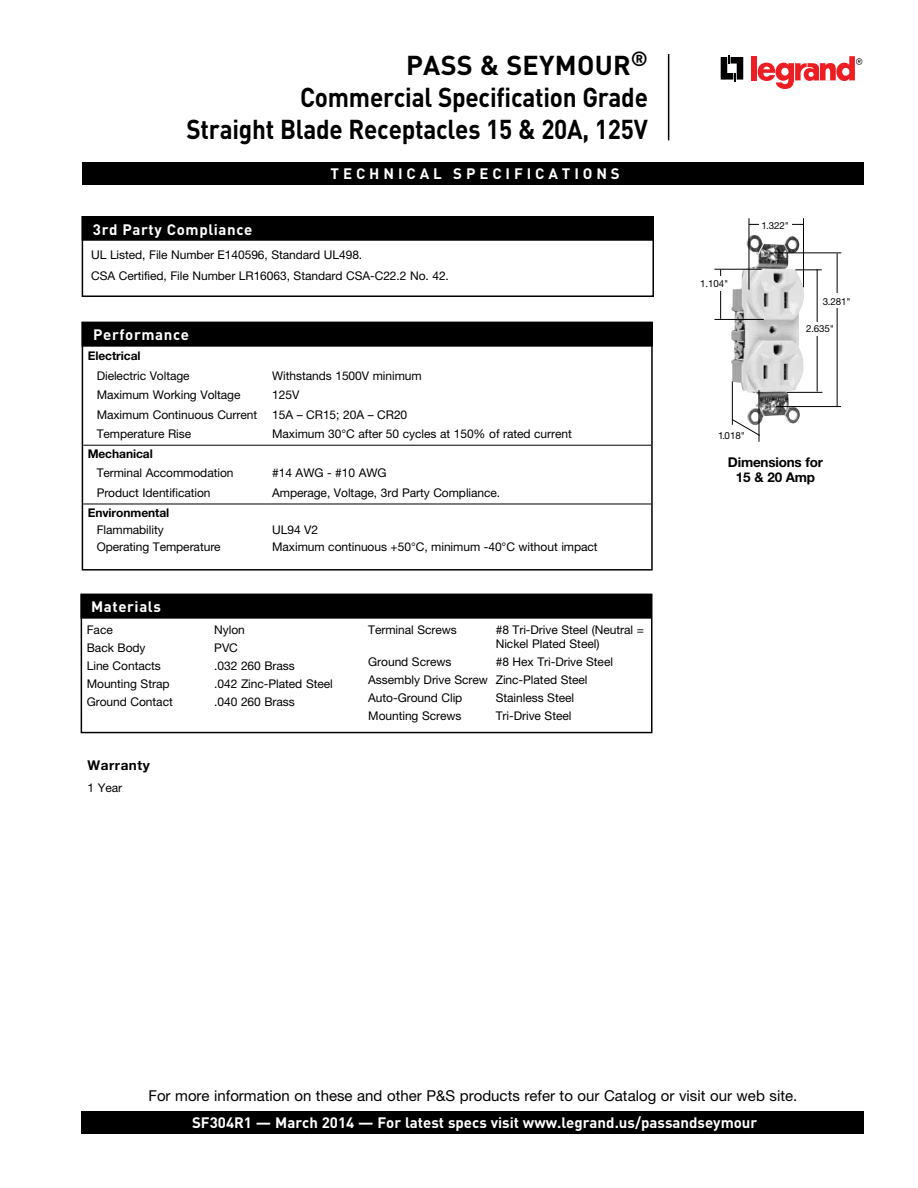
<style>
.page{position:relative;width:918px;height:1188px;background:#fff}
.page>*{position:absolute;margin:0;border:0;box-sizing:border-box;transform-origin:0 0}
.t1{font:700 27px/32.4px "DIN Pro";letter-spacing:-.01em;color:#000;text-align:right}
.t2{font:15px "Helvetica Neue";color:#000}
.t3{font:700 15px "DIN Pro";color:#fff}
.t4{font:700 15px "DIN Pro";letter-spacing:.04em;color:#fff}
.t5{font:700 15px "DIN Pro";letter-spacing:.26em;color:#fff}
.t6{font:700 13.5px/15px "Helvetica Neue";letter-spacing:-.015em;color:#000;text-align:center}
.t7{font:700 13.5px "Helvetica Neue";letter-spacing:.04em;color:#000}
.t8{font:12px/18px "Helvetica Neue";letter-spacing:-.005em;color:#000}
.t9{font:700 12px "Helvetica Neue";letter-spacing:-.005em;color:#000}
.t10{font:9.75px "Helvetica Neue";letter-spacing:-.01em;color:#000}
</style>
<div class="page">
<div style="left:82px;top:217px;width:571px;height:23px;background:#000"></div>
<div style="left:82px;top:216px;width:572px;height:25px;border:1px solid #000"></div>
<div style="left:82px;top:216px;width:572px;height:81px;border:2px solid #000"></div>
<div style="left:82px;top:162px;width:782px;height:23px;background:#000"></div>
<div style="left:81px;top:594px;width:570px;height:24px;background:#000"></div>
<div style="left:81px;top:594px;width:571px;height:25px;border:1px solid #000"></div>
<div style="left:81px;top:594px;width:571px;height:139px;border:2px solid #000"></div>
<div style="left:81px;top:1111px;width:783px;height:23px;background:#000"></div>
<hr style="left:668px;top:54px;width:1px;height:86px;background:#000">
<div style="left:82px;top:322px;width:570px;height:24px;background:#000"></div>
<div style="left:82px;top:322px;width:571px;height:25px;border:1px solid #000"></div>
<hr style="left:83px;top:445px;width:568px;height:1px;background:#000">
<hr style="left:83px;top:504px;width:568px;height:1px;background:#000">
<div style="left:82px;top:322px;width:571px;height:249px;border:2px solid #000"></div>
<div style="left:751px;top:56px;width:6px;height:24px;background:#ed1d24"></div>
<svg style="left:758px;top:56px;width:104px;height:33px"></svg>
<svg style="left:721px;top:55px;width:22px;height:26px"></svg>
<svg style="left:720px;top:231px;width:95px;height:194px"></svg>
<img style="left:731px;top:235px;width:27px;height:82px">
<hr style="left:720px;top:269px;width:1px;height:50px;background:#000">
<hr style="left:715px;top:319px;width:49px;height:1px;background:#000">
<hr style="left:714px;top:269px;width:48px;height:1px;background:#000">
<div style="left:698px;top:276px;width:32px;height:15px;background:#fff"></div>
<hr style="left:817px;top:269px;width:1px;height:123px;background:#000">
<hr style="left:837px;top:253px;width:1px;height:154px;background:#000">
<hr style="left:732px;top:381px;width:1px;height:44px;background:#000">
<hr style="left:759px;top:390px;width:1px;height:52px;background:#000">
<svg style="left:732px;top:419px;width:29px;height:17px"></svg>
<hr style="left:787px;top:392px;width:35px;height:1px;background:#000">
<svg style="left:795px;top:269px;width:27px;height:1px"></svg>
<div style="left:805px;top:322px;width:30px;height:13px;background:#fff"></div>
<hr style="left:774px;top:252px;width:67px;height:1px;background:#000">
<hr style="left:776px;top:406px;width:65px;height:1px;background:#000">
<div style="left:821px;top:293px;width:32px;height:15px;background:#fff"></div>
<hr style="left:749px;top:218px;width:1px;height:72px;background:#000">
<hr style="left:803px;top:218px;width:1px;height:69px;background:#000">
<hr style="left:749px;top:224px;width:55px;height:1px;background:#000">
<div style="left:759px;top:218px;width:32px;height:13px;background:#fff"></div>
<h1 class="t1" style="left:187px;top:48px;width:463px">Pass &amp; Seym our<sup>®<br></sup>Commercial Specification Grade<br>Straight Blade Receptacles 15 &amp; 20A, 125V</h1>
<p class="t5" style="left:331px;top:163px;width:291px">Tec hnic al Sp ec if ic at ions</p>
<p class="t4" style="left:93px;top:219px;width:161px">3rd Party Compliance</p>
<p class="t8" style="left:91px;top:244px;width:359px;line-height:21.1px">UL Listed, File Number E140596, Standard UL498.<br>CSA Certified, File Number LR16063, Standard CSA-C22.2 No. 42.</p>
<p class="t4" style="left:93px;top:324px;width:97px">Performance</p>
<p class="t9" style="left:88px;top:348px;width:54px">Electrical</p>
<p class="t8" style="left:97px;top:366px;width:95px">Dielectric Voltage</p>
<p class="t8" style="left:272px;top:366px;width:151px">Withstands 1500V minimum</p>
<p class="t8" style="left:97px;top:386px;width:145px">Maximum Working Voltage</p>
<p class="t8" style="left:97px;top:385px;width:312px;line-height:19.5px;text-indent:176px">125V<br>Maximum Continuous Current 15A – CR15; 20A – CR20<br>Temperature Rise</p>
<p class="t8" style="left:272px;top:425px;width:301px">Maximum 30°C after 50 cycles at 150% of rated current</p>
<p class="t9" style="left:88px;top:446px;width:67px">Mechanical</p>
<p class="t8" style="left:97px;top:464px;width:138px">Terminal Accommodation</p>
<p class="t8" style="left:272px;top:464px;width:116px">#14 AWG - #10 AWG</p>
<p class="t8" style="left:97px;top:483px;width:115px">Product Identification</p>
<p class="t8" style="left:272px;top:483px;width:230px">Amperage, Voltage, 3rd Party Compliance.</p>
<p class="t9" style="left:88px;top:505px;width:83px">Environmental</p>
<p class="t8" style="left:97px;top:520px;width:69px">Flammability</p>
<p class="t8" style="left:272px;top:520px;width:47px">UL94 V2</p>
<p class="t8" style="left:97px;top:538px;width:126px">Operating Temperature</p>
<p class="t8" style="left:272px;top:538px;width:327px">Maximum continuous +50°C, minimum -40°C without impact</p>
<p class="t4" style="left:91px;top:596px;width:71px">Materials</p>
<p class="t8" style="left:87px;top:621px;width:28px">Face</p>
<p class="t8" style="left:214px;top:621px;width:32px">Nylon</p>
<p class="t8" style="left:87px;top:639px;width:60px">Back Body</p>
<p class="t8" style="left:214px;top:639px;width:25px">PVC</p>
<p class="t8" style="left:87px;top:657px;width:76px">Line Contacts</p>
<p class="t8" style="left:214px;top:657px;width:82px">.032 260 Brass</p>
<p class="t8" style="left:87px;top:675px;width:84px">Mounting Strap</p>
<p class="t8" style="left:214px;top:675px;width:120px">.042 Zinc-Plated Steel</p>
<p class="t8" style="left:87px;top:693px;width:88px">Ground Contact</p>
<p class="t8" style="left:214px;top:693px;width:82px">.040 260 Brass</p>
<p class="t7" style="left:88px;top:757px;width:64px">Warranty</p>
<p class="t8" style="left:88px;top:778px;width:36px">1 Year</p>
<p class="t8" style="left:368px;top:621px;width:90px">Terminal Screws</p>
<p class="t8" style="left:496px;top:623px;width:150px;line-height:13.5px">#8 Tri-Drive Steel (Neutral =<br>Nickel Plated Steel)</p>
<p class="t8" style="left:368px;top:652px;width:85px">Ground Screws</p>
<p class="t8" style="left:368px;top:652px;width:246px;text-indent:128px">#8 Hex Tri-Drive Steel<br>Assembly Drive Screw Zinc-Plated Steel<br>Auto-Ground Clip</p>
<p class="t8" style="left:496px;top:688px;width:80px">Stainless Steel</p>
<p class="t8" style="left:368px;top:706px;width:95px">Mounting Screws</p>
<p class="t8" style="left:496px;top:706px;width:77px">Tri-Drive Steel</p>
<p class="t10" style="left:700px;top:278px;width:30px">1.104"</p>
<p class="t10" style="left:761px;top:219px;width:29px">1.322"</p>
<p class="t10" style="left:823px;top:295px;width:30px">3.281"</p>
<p class="t10" style="left:806px;top:323px;width:30px">2.635"</p>
<p class="t10" style="left:718px;top:429px;width:29px">1.018"</p>
<p class="t6" style="left:728px;top:454px;width:97px">Dimensions for<br>15 &amp; 20 Amp</p>
<p class="t2" style="left:148px;top:1087px;width:650px">For more information on these and other P&amp;S products refer to our Catalog or visit our web site.</p>
<p class="t3" style="left:192px;top:1113px;width:567px">SF304R1 — March 2014 — For latest specs visit www.legrand.us/passandseymour</p>
</div>
